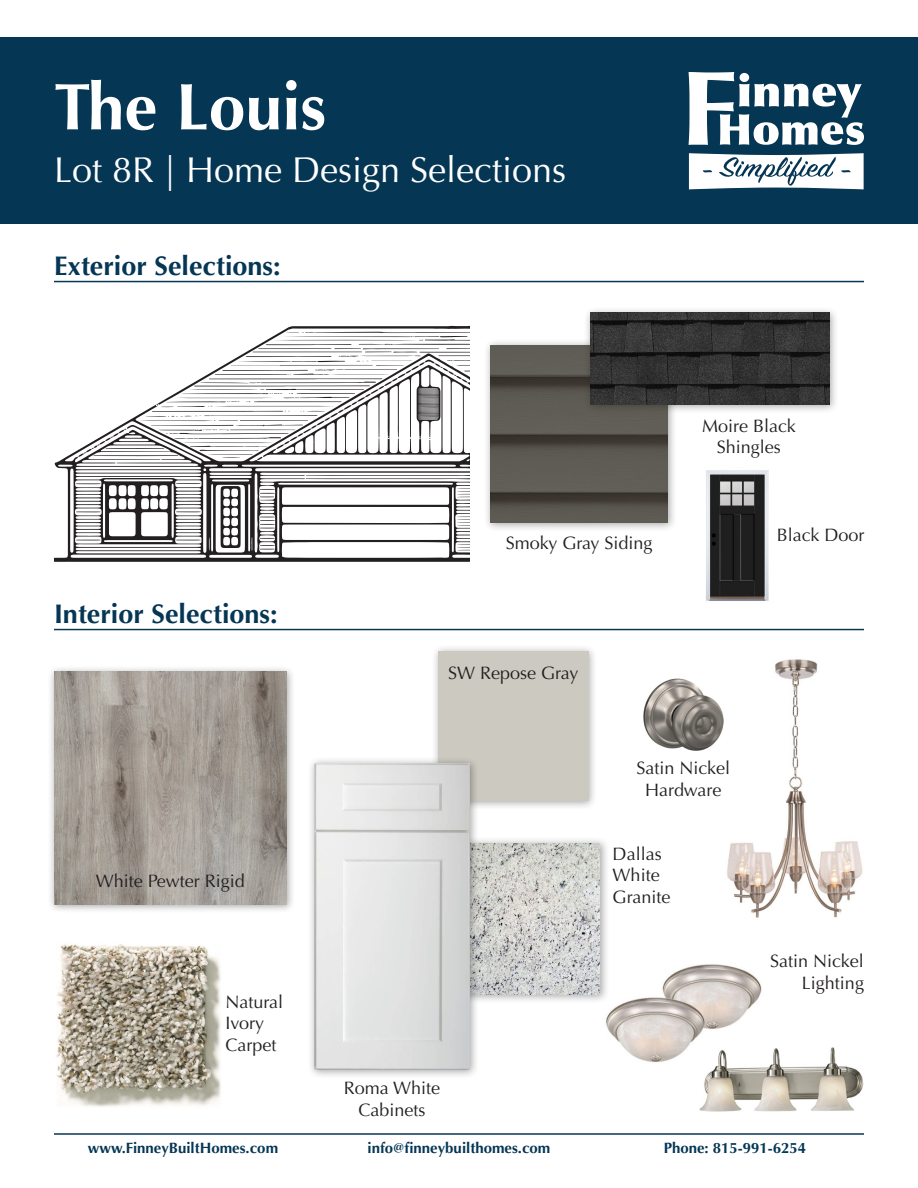
<style>
.page{position:relative;width:918px;height:1188px;background:#fff}
.page>*{position:absolute;margin:0;border:0;box-sizing:border-box;transform-origin:0 0}
.t1{font:700 66px "Optima";color:#fff}
.t2{font:36px "Optima";color:#fff}
.t3{font:700 27px "Optima";color:#053654}
.t4{font:18px/21.6px "Optima";color:#231f20;text-align:center}
.t5{font:700 15px "Optima";color:#053654}
</style>
<div class="page">
<div style="left:0;top:37px;width:918px;height:187px;background:#053654"></div>
<svg style="left:689px;top:72px;width:175px;height:73px"></svg>
<svg style="left:689px;top:153px;width:175px;height:36px;background:#ced8dd"></svg>
<hr style="left:54px;top:1133px;width:810px;height:2px;background:#053654">
<hr style="left:54px;top:281px;width:810px;height:1px;background:#053654">
<hr style="left:54px;top:629px;width:810px;height:1px;background:#053654">
<svg style="left:54px;top:326px;width:416px;height:236px"></svg>
<div style="left:484px;top:338px;width:193px;height:194px;background:#231f20;opacity:.4"></div>
<img style="left:490px;top:345px;width:178px;height:178px">
<div style="left:583px;top:306px;width:256px;height:108px;background:#231f20;opacity:.4"></div>
<img style="left:590px;top:313px;width:240px;height:92px">
<img style="left:706px;top:470px;width:63px;height:131px">
<img style="left:606px;top:964px;width:156px;height:98px">
<img style="left:696px;top:1048px;width:168px;height:64px">
<img style="left:690px;top:659px;width:173px;height:259px">
<img style="left:643px;top:678px;width:81px;height:72px">
<div style="left:47px;top:665px;width:248px;height:248px;background:#231f20;opacity:.4"></div>
<img style="left:54px;top:672px;width:233px;height:232px">
<div style="left:432px;top:644px;width:165px;height:166px;background:#231f20;opacity:.4"></div>
<div style="left:438px;top:651px;width:150px;height:150px;background:#ccc9c0"></div>
<img style="left:56px;top:944px;width:165px;height:163px">
<div style="left:442px;top:836px;width:168px;height:168px;background:#231f20;opacity:.4"></div>
<img style="left:479px;top:843px;width:121px;height:151px">
<div style="left:308px;top:757px;width:171px;height:322px;background:#231f20;opacity:.4"></div>
<img style="left:314px;top:764px;width:156px;height:305px">
<p class="t1" style="left:54px;top:69px;width:274px">The Louis</p>
<p class="t2" style="left:54px;top:149px;width:514px">Lot 8R | Home Design Selections</p>
<p class="t3" style="left:54px;top:250px;width:228px">Exterior Selections:</p>
<p class="t3" style="left:54px;top:598px;width:225px">Interior Selections:</p>
<p class="t4" style="left:96px;top:870px;width:151px">White Pewter Rigid</p>
<p class="t4" style="left:225px;top:991px;width:59px;text-align:left">Natural<br>Ivory<br>Carpet</p>
<p class="t4" style="left:506px;top:532px;width:148px">Smoky Gray Siding</p>
<p class="t4" style="left:702px;top:415px;width:95px">Moire Black<br>Shingles</p>
<p class="t4" style="left:777px;top:524px;width:89px">Black Door</p>
<p class="t4" style="left:448px;top:662px;width:132px">SW Repose Gray</p>
<p class="t4" style="left:637px;top:757px;width:95px">Satin Nickel<br>Hardware</p>
<p class="t4" style="left:613px;top:843px;width:59px;text-align:left">Dallas<br>White<br>Granite</p>
<p class="t4" style="left:344px;top:1077px;width:98px">Roma White<br>Cabinets</p>
<p class="t4" style="left:770px;top:951px;width:95px">Satin Nickel</p>
<p class="t4" style="left:802px;top:972px;width:64px">Lighting</p>
<p class="t5" style="left:88px;top:1139px;width:192px">www.FinneyBuiltHomes.com</p>
<p class="t5" style="left:368px;top:1139px;width:184px">info@finneybuilthomes.com</p>
<p class="t5" style="left:664px;top:1139px;width:144px">Phone: 815-991-6254</p>
</div>
